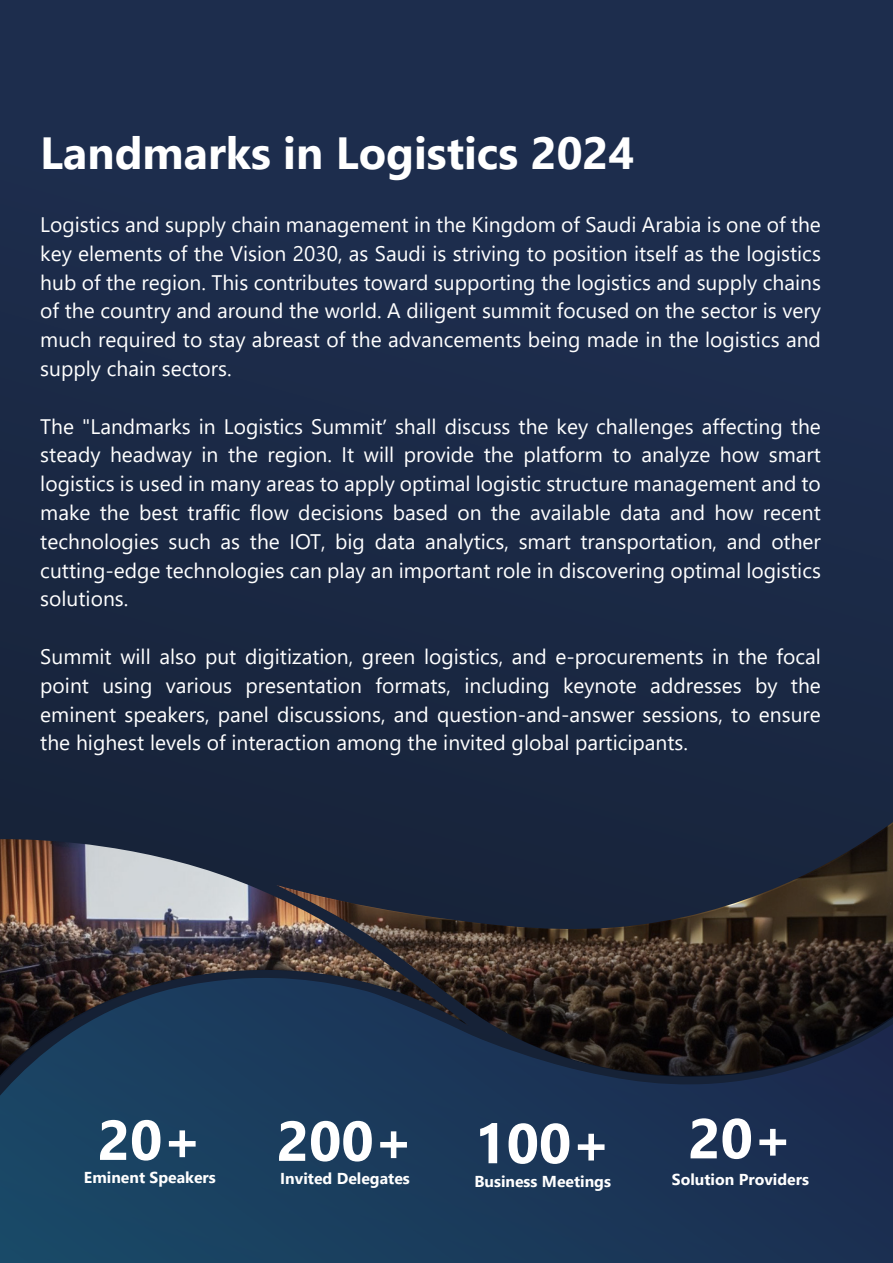
<style>
.page{position:relative;width:893px;height:1263px;background:#1c2b49}
.page>*{position:absolute;margin:0;border:0;box-sizing:border-box;transform-origin:0 0}
.t1{font:700 56.25px "Segoe UI";color:#fff}
.t2{font:700 45px "Segoe UI";color:#fff}
.t3{font:21px/28.8px "Segoe UI";color:#fff;text-align:justify}
.t4{font:700 15.75px "Segoe UI";color:#fff}
.s1{font-family:"Myriad Pro"}
</style>
<div class="page">
<svg style="left:0;top:1086px;width:798px;height:177px"></svg>
<div style="left:276px;top:822px;width:522px;height:275px;background:#1b3456"></div>
<img style="left:0;top:834px;width:277px;height:252px">
<svg style="left:277px;top:822px;width:616px;height:264px"></svg>
<h2 class="t2" style="left:40px;top:111px;width:595px">Landmarks in Logistics 2024</h2>
<p class="t3" style="left:40px;top:208px;width:782px">Logistics and supply chain management in the Kingdom of Saudi Arabia is one of the key elements of the Vision 2030, as Saudi is striving to position itself as the logistics hub of the region. This contributes toward supporting the logistics and supply chains of the country and around the world. A diligent summit focused on the sector is very much required to stay abreast of the advancements being made in the logistics and supply chain sectors.</p>
<p class="t3" style="left:40px;top:410px;width:782px">The "Landmarks in Logistics Summit<span class="s1">’</span> shall discuss the key challenges affecting the steady headway in the region. It will provide the platform to analyze how smart logistics is used in many areas to apply optimal logistic structure management and to make the best traffic flow decisions based on the available data and how recent technologies such as the IOT, big data analytics, smart transportation, and other cutting-edge technologies can play an important role in discovering optimal logistics solutions.</p>
<p class="t3" style="left:40px;top:640px;width:782px">Summit will also put digitization, green logistics, and e-procurements in the focal point using various presentation formats, including keynote addresses by the eminent speakers, panel discussions, and question-and-answer sessions, to ensure the highest levels of interaction among the invited global participants.</p>
<h1 class="t1" style="left:98px;top:1087px;width:106px">20+</h1>
<p class="t4" style="left:84px;top:1163px;width:133px">Eminent Speakers</p>
<h1 class="t1" style="left:277px;top:1088px;width:138px">200+</h1>
<p class="t4" style="left:280px;top:1163px;width:131px">Invited Delegates</p>
<h1 class="t1" style="left:474px;top:1090px;width:138px">100+</h1>
<p class="t4" style="left:474px;top:1166px;width:138px">Business Meetings</p>
<h1 class="t1" style="left:688px;top:1085px;width:106px">20+</h1>
<p class="t4" style="left:672px;top:1164px;width:139px">Solution Providers</p>
</div>
